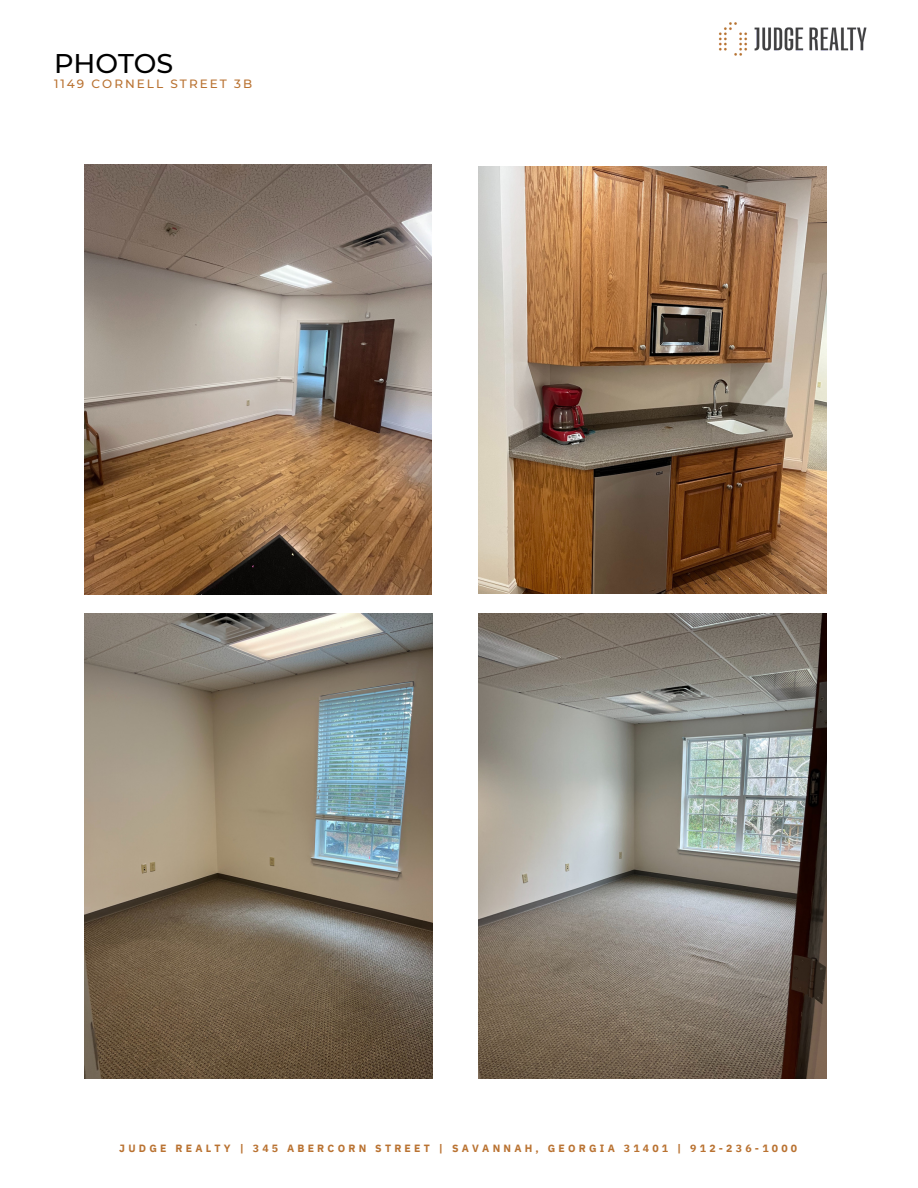
<style>
.page{position:relative;width:918px;height:1188px;background:#fff}
.page>*{position:absolute;margin:0;border:0;box-sizing:border-box;transform-origin:0 0}
.t1{font:500 27px "Montserrat";color:#000}
.t2{font:500 12px "Montserrat";letter-spacing:.17em;color:#b97231}
.t3{font:700 10.5px "IBM Plex Sans";letter-spacing:.305em;color:#b97231}
</style>
<div class="page">
<img style="left:719px;top:22px;width:148px;height:34px">
<img style="left:84px;top:164px;width:348px;height:430px">
<img style="left:479px;top:166px;width:347px;height:428px">
<img style="left:84px;top:614px;width:349px;height:465px">
<img style="left:479px;top:614px;width:347px;height:465px">
<p class="t1" style="left:54px;top:46px;width:121px">PHOTOS</p>
<p class="t2" style="left:54px;top:76px;width:200px">1149 CORNELL STREET 3B</p>
<p class="t3" style="left:119px;top:1141px;width:679px">JUDGE REALTY | 345 ABERCORN STREET | SAVANNAH, GEORGIA 31401 | 912-236-1000</p>
</div>
